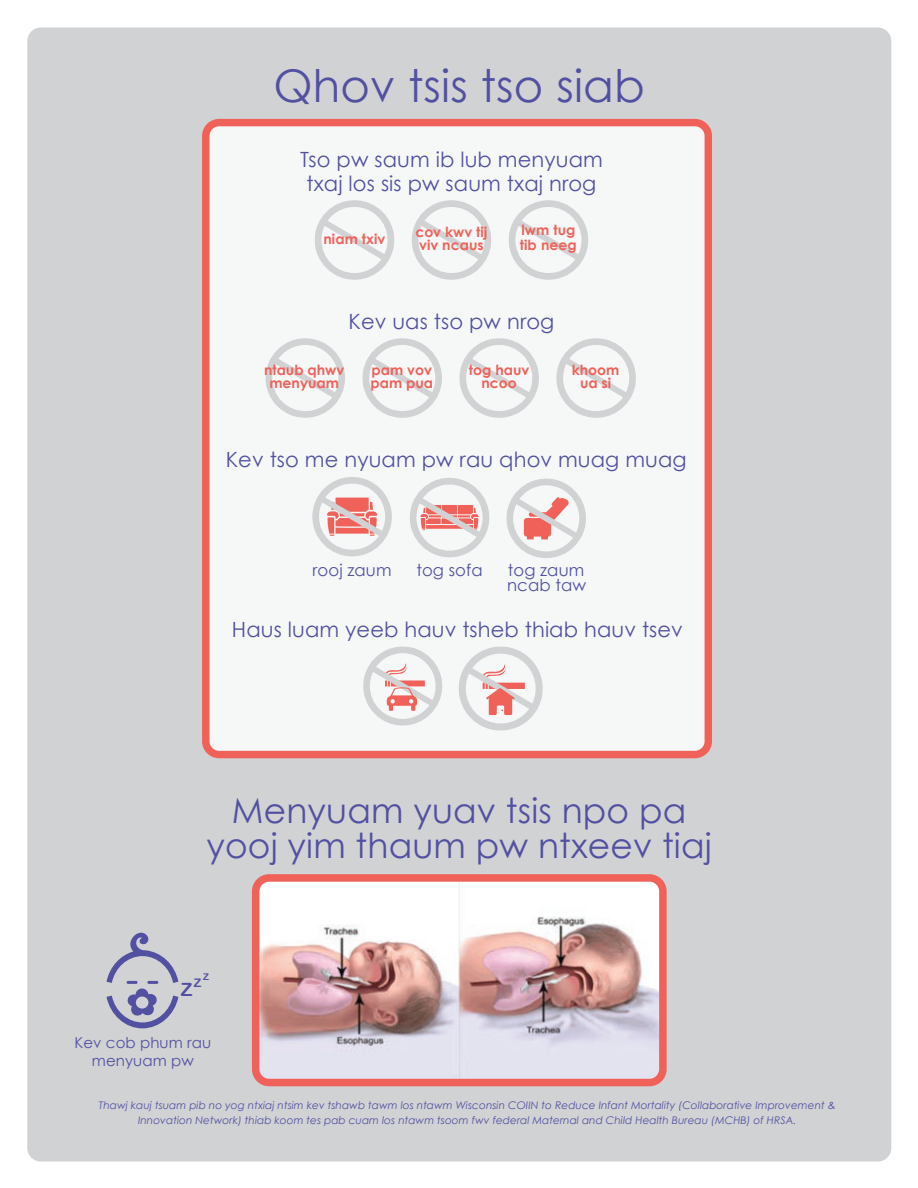
<style>
.page{position:relative;width:918px;height:1188px;background:#fff}
.page>*{position:absolute;margin:0;border:0;box-sizing:border-box;transform-origin:0 0}
.t1{font:45px "Century Gothic";letter-spacing:.005em;color:#5150a1}
.t2{font:34.5px/34.5px "Century Gothic";letter-spacing:.005em;color:#5150a1;text-align:center}
.t3{font:21px/24.8px "Century Gothic";letter-spacing:.005em;color:#5150a1;text-align:center}
.t4{font:18.3px "Arial Rounded MT Bold";color:#5150a1}
.t5{font:16.5px/15.1px "Century Gothic";letter-spacing:.005em;color:#5150a1}
.t6{font:15px/18px "Century Gothic";letter-spacing:.005em;color:#5150a1;text-align:center}
.t7{font:700 14.1px/13px "Century Gothic";color:#f06259}
.t8{font:11.85px "Arial Rounded MT Bold";color:#5150a1}
.t9{font:italic 10.5px/15px "Century Gothic";letter-spacing:.005em;color:#5150a1;text-align:center}
.t10{font:9.3px "Arial Rounded MT Bold";color:#5150a1}
</style>
<div class="page">
<div style="left:27px;top:28px;width:864px;height:1134px;background:#d1d2d4;border-radius:14px"></div>
<div style="left:206px;top:123px;width:502px;height:632px;background:#f6f8f8;border-radius:13px"></div>
<div style="left:202px;top:119px;width:510px;height:639px;border:7px solid #f06159;border-radius:13px"></div>
<img style="left:261px;top:883px;width:397px;height:194px">
<div style="left:252px;top:874px;width:415px;height:212px;border:8px solid #f06159;border-radius:14px"></div>
<svg style="left:363px;top:647px;width:79px;height:79px"></svg>
<svg style="left:459px;top:647px;width:84px;height:84px"></svg>
<svg style="left:315px;top:200px;width:79px;height:80px"></svg>
<svg style="left:412px;top:200px;width:79px;height:80px"></svg>
<svg style="left:509px;top:200px;width:79px;height:80px"></svg>
<svg style="left:312px;top:477px;width:80px;height:79px"></svg>
<svg style="left:410px;top:478px;width:79px;height:79px"></svg>
<svg style="left:506px;top:479px;width:80px;height:79px"></svg>
<svg style="left:362px;top:338px;width:80px;height:80px"></svg>
<svg style="left:459px;top:338px;width:80px;height:80px"></svg>
<svg style="left:556px;top:338px;width:80px;height:80px"></svg>
<svg style="left:266px;top:338px;width:79px;height:80px"></svg>
<svg style="left:107px;top:932px;width:71px;height:96px"></svg>
<h1 class="t1" style="left:273px;top:58px;width:373px">Qhov tsis tso siab</h1>
<h3 class="t3" style="left:300px;top:146px;width:304px">Tso pw saum ib lub menyuam txaj los sis pw saum txaj nrog</h3>
<h3 class="t7" style="left:323px;top:233px;width:64px">niam txiv</h3>
<h3 class="t7" style="left:415px;top:225px;width:74px">cov kwv tij viv ncaus</h3>
<h3 class="t7" style="left:520px;top:223px;width:58px;line-height:15px">lwm tug tib neeg</h3>
<h3 class="t3" style="left:349px;top:308px;width:207px">Kev uas tso pw nrog</h3>
<h3 class="t7" style="left:371px;top:363px;width:64px">pam vov pam pua</h3>
<h3 class="t7" style="left:469px;top:363px;width:62px;text-align:center">tog hauv ncoo</h3>
<h3 class="t7" style="left:572px;top:363px;width:49px;text-align:center">khoom ua si</h3>
<h3 class="t7" style="left:264px;top:363px;width:82px;text-align:center">ntaub qhwv menyuam</h3>
<h3 class="t3" style="left:226px;top:447px;width:462px">Kev tso me nyuam pw rau qhov muag muag</h3>
<h3 class="t5" style="left:313px;top:562px;width:80px">rooj zaum</h3>
<h3 class="t5" style="left:416px;top:562px;width:68px">tog sofa</h3>
<h3 class="t5" style="left:507px;top:562px;width:80px">tog zaum ncab taw</h3>
<h3 class="t3" style="left:232px;top:617px;width:452px">Haus luam yeeb hauv tsheb thiab hauv tsev</h3>
<h2 class="t2" style="left:206px;top:793px;width:507px">Menyuam yuav tsis npo pa yooj yim thaum pw ntxeev tiaj</h2>
<p class="t10" style="left:203px;top:972px;width:7px">Z</p>
<p class="t8" style="left:194px;top:976px;width:9px">Z</p>
<h3 class="t4" style="left:181px;top:979px;width:13px">Z</h3>
<h3 class="t6" style="left:75px;top:1034px;width:138px">Kev cob phum rau menyuam pw</h3>
<p class="t9" style="left:99px;top:1097px;width:738px">Thawj kauj tsuam pib no yog ntxiaj ntsim kev tshawb tawm los ntawm Wisconsin COIIN to Reduce Infant Mortality (Collaborative Improvement &amp;<br>Innovation Network) thiab koom tes pab cuam los ntawm tsoom fwv federal Maternal and Child Health Bureau (MCHB) of HRSA.</p>
</div>
